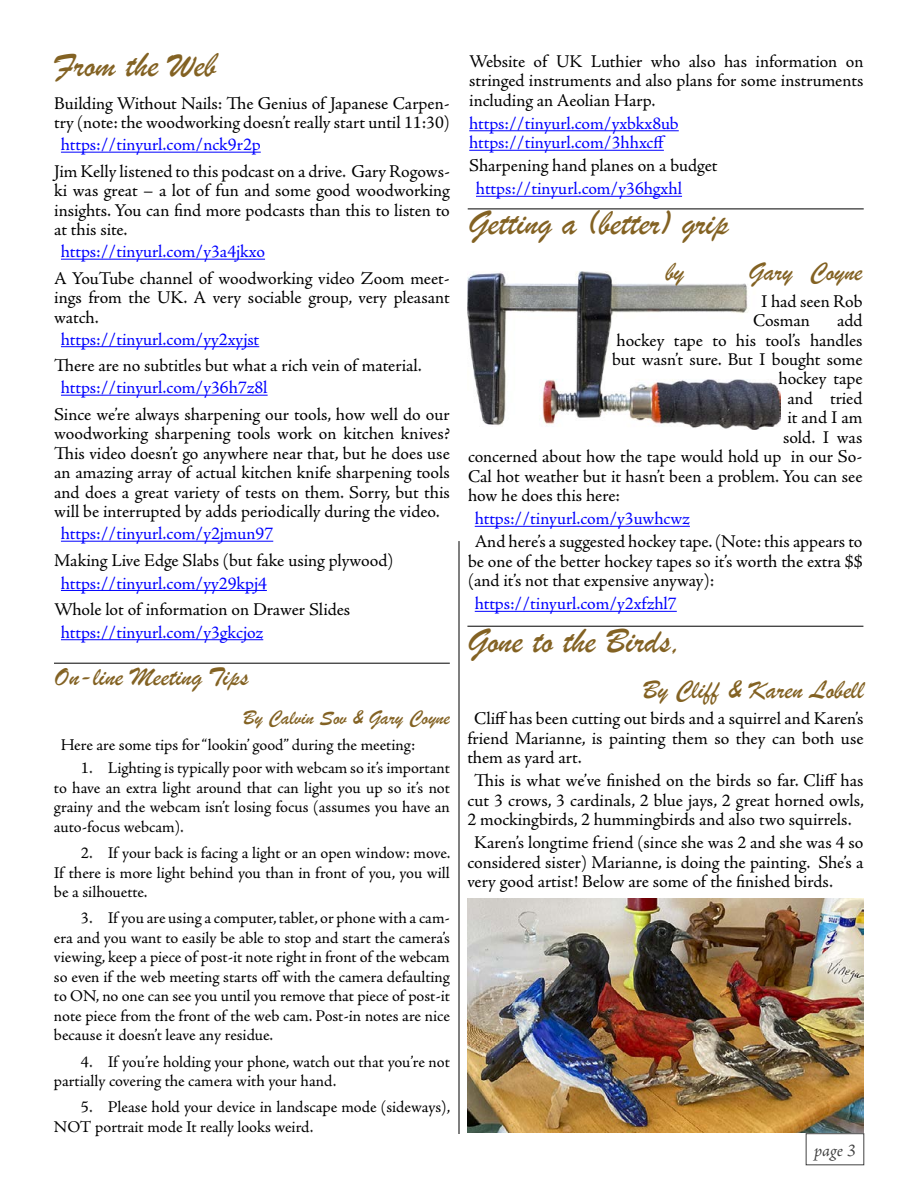
<style>
.page{position:relative;width:918px;height:1188px;background:#fff}
.page>*{position:absolute;margin:0;border:0;box-sizing:border-box;transform-origin:0 0}
.t1{font:36px "Brush Script";color:#836223}
.t2{font:27px "Brush Script";color:#836223}
.t3{font:21px "Brush Script";color:#836223}
.t4{font:18px/19.5px "Adobe Jenson Pro";letter-spacing:-.005em;color:#000;text-align:justify}
.t5{font:18px/19.5px "Adobe Jenson Pro";letter-spacing:-.005em;color:#00f}
.t6{font:italic 18px "Adobe Jenson Pro";color:#000}
.t7{font:16.5px/19.5px "Adobe Jenson Pro";letter-spacing:-.005em;color:#000;text-align:justify}
</style>
<div class="page">
<img style="left:467px;top:272px;width:314px;height:158px">
<hr style="left:54px;top:663px;width:396px;height:1px;background:#000">
<hr style="left:467px;top:626px;width:396px;height:1px;background:#000">
<hr style="left:468px;top:209px;width:396px;height:1px;background:#000">
<hr style="left:61px;top:152px;width:200px;height:1px;background:#00f">
<hr style="left:61px;top:259px;width:204px;height:1px;background:#00f">
<hr style="left:61px;top:346px;width:198px;height:1px;background:#00f">
<hr style="left:61px;top:395px;width:207px;height:1px;background:#00f">
<hr style="left:61px;top:541px;width:212px;height:1px;background:#00f">
<hr style="left:61px;top:590px;width:206px;height:1px;background:#00f">
<hr style="left:61px;top:639px;width:202px;height:1px;background:#00f">
<img style="left:469px;top:898px;width:394px;height:235px">
<hr style="left:469px;top:130px;width:210px;height:1px;background:#00f">
<hr style="left:469px;top:150px;width:195px;height:1px;background:#00f">
<hr style="left:476px;top:196px;width:206px;height:1px;background:#00f">
<hr style="left:459px;top:541px;width:1px;height:593px;background:#000">
<hr style="left:475px;top:526px;width:215px;height:1px;background:#00f">
<hr style="left:475px;top:611px;width:202px;height:1px;background:#00f">
<h1 class="t1" style="left:54px;top:41px;width:164px">From the Web</h1>
<p class="t4" style="left:54px;top:94px;width:397px">Building Without Nails: The Genius of Japanese Carpen&shy;try (note: the woodworking doesn’t really start until 11:30)</p>
<p class="t5" style="left:61px;top:135px;width:201px">https://tinyurl.com/nck9r2p</p>
<p class="t4" style="left:54px;top:162px;width:397px">Jim Kelly listened to this podcast on a drive. Gary Rogows&shy;ki was great – a lot of fun and some good woodworking insights. You can find more podcasts than this to listen to at this site.</p>
<p class="t5" style="left:61px;top:242px;width:206px">https://tinyurl.com/y3a4jkxo</p>
<p class="t4" style="left:54px;top:269px;width:397px">A YouTube channel of woodworking video Zoom meet&shy;ings from the UK. A very sociable group, very pleasant watch.</p>
<p class="t5" style="left:61px;top:330px;width:200px">https://tinyurl.com/yy2xyjst</p>
<p class="t4" style="left:54px;top:356px;width:369px">There are no subtitles but what a rich vein of material.</p>
<p class="t5" style="left:61px;top:378px;width:208px">https://tinyurl.com/y36h7z8l</p>
<p class="t4" style="left:54px;top:405px;width:397px">Since we’re always sharpening our tools, how well do our woodworking sharpening tools work on kitchen knives?<br>This video doesn’t go anywhere near that, but he does use an amazing array of actual kitchen knife sharpening tools and does a great variety of tests on them. Sorry, but this will be interrupted by adds periodically during the video.</p>
<p class="t5" style="left:61px;top:524px;width:214px">https://tinyurl.com/y2jmun97</p>
<p class="t4" style="left:54px;top:551px;width:341px">Making Live Edge Slabs (but fake using plywood)</p>
<p class="t5" style="left:61px;top:574px;width:207px">https://tinyurl.com/yy29kpj4</p>
<p class="t4" style="left:54px;top:600px;width:298px">Whole lot of information on Drawer Slides</p>
<p class="t5" style="left:61px;top:623px;width:204px">https://tinyurl.com/y3gkcjoz</p>
<h2 class="t2" style="left:54px;top:659px;width:196px">On-line Meeting Tips</h2>
<p class="t3" style="left:243px;top:704px;width:208px">By Calvin Sov &amp; Gary Coyne</p>
<p class="t7" style="left:61px;top:736px;width:356px">Here are some tips for “lookin’ good” during the meeting:</p>
<p class="t7" style="left:54px;top:759px;width:398px;text-indent:27px">1. Lighting is typically poor with webcam so it’s important to have an extra light around that can light you up so it’s not grainy and the webcam isn’t losing focus (assumes you have an auto-focus webcam).</p>
<p class="t7" style="left:54px;top:844px;width:398px;text-indent:27px">2. If your back is facing a light or an open window: move.<br>If there is more light behind you than in front of you, you will be a silhouette.</p>
<p class="t7" style="left:54px;top:909px;width:398px;text-indent:27px">3. If you are using a computer, tablet, or phone with a cam&shy;era and you want to easily be able to stop and start the camera’s viewing, keep a piece of post-it note right in front of the webcam so even if the web meeting starts off with the camera defaulting to ON, no one can see you until you remove that piece of post-it note piece from the front of the web cam. Post-in notes are nice because it doesn’t leave any residue.</p>
<p class="t7" style="left:54px;top:1052px;width:397px;text-indent:27px">4. If you’re holding your phone, watch out that you’re not partially covering the camera with your hand.</p>
<p class="t7" style="left:54px;top:1098px;width:398px;text-indent:27px">5. Please hold your device in landscape mode (sideways),<br>NOT portrait mode It really looks weird.</p>
<p class="t4" style="left:469px;top:52px;width:396px">Website of UK Luthier who also has information on stringed instruments and also plans for some instruments including an Aeolian Harp.</p>
<p class="t5" style="left:469px;top:114px;width:211px">https://tinyurl.com/yxbkx8ub https://tinyurl.com/3hhxcff</p>
<p class="t4" style="left:469px;top:156px;width:250px">Sharpening hand planes on a budget</p>
<p class="t5" style="left:476px;top:179px;width:208px">https://tinyurl.com/y36hgxhl</p>
<h1 class="t1" style="left:468px;top:200px;width:262px">Getting a (better) grip</h1>
<h2 class="t2" style="left:666px;top:254px;width:20px">by</h2>
<h2 class="t2" style="left:749px;top:254px;width:115px">Gary Coyne</h2>
<p class="t4" style="left:753px;top:291px;width:111px;text-indent:8px">I had seen Rob<br>Cosman</p>
<p class="t4" style="left:837px;top:311px;width:27px">add</p>
<p class="t4" style="left:617px;top:330px;width:248px">hockey tape to his tool’s handles</p>
<p class="t4" style="left:612px;top:350px;width:252px">but wasn’t sure. But I bought some</p>
<p class="t4" style="left:779px;top:369px;width:86px">hockey tape</p>
<p class="t4" style="left:788px;top:389px;width:77px">and tried</p>
<p class="t4" style="left:788px;top:408px;width:77px">it and I am</p>
<p class="t4" style="left:783px;top:428px;width:81px">sold. I was</p>
<p class="t4" style="left:468px;top:447px;width:396px">concerned about how the tape would hold up in our So-</p>
<p class="t4" style="left:468px;top:467px;width:396px">Cal hot weather but it hasn’t been a problem. You can see</p>
<p class="t4" style="left:468px;top:486px;width:154px">how he does this here:</p>
<p class="t5" style="left:475px;top:509px;width:217px">https://tinyurl.com/y3uwhcwz</p>
<p class="t4" style="left:468px;top:532px;width:396px;text-indent:7px">And here’s a suggested hockey tape. (Note: this appears to be one of the better hockey tapes so it’s worth the extra $$ (and it’s not that expensive anyway):</p>
<p class="t5" style="left:475px;top:594px;width:204px">https://tinyurl.com/y2xfzhl7</p>
<h1 class="t1" style="left:467px;top:617px;width:216px">Gone to the Birds,</h1>
<h2 class="t2" style="left:643px;top:672px;width:222px">By Cliff &amp; Karen Lobell</h2>
<p class="t4" style="left:467px;top:709px;width:398px;text-indent:7px">Cliff has been cutting out birds and a squirrel and Karen’s friend Marianne, is painting them so they can both use them as yard art.</p>
<p class="t4" style="left:467px;top:771px;width:398px;text-indent:7px">This is what we’ve finished on the birds so far. Cliff has cut 3 crows, 3 cardinals, 2 blue jays, 2 great horned owls, 2 mockingbirds, 2 hummingbirds and also two squirrels.</p>
<p class="t4" style="left:467px;top:833px;width:398px;text-indent:7px">Karen’s longtime friend (since she was 2 and she was 4 so considered sister) Marianne, is doing the painting. She’s a very good artist! Below are some of the finished birds.</p>
<p class="t6" style="left:814px;top:1140px;width:43px">page 3</p>
</div>
